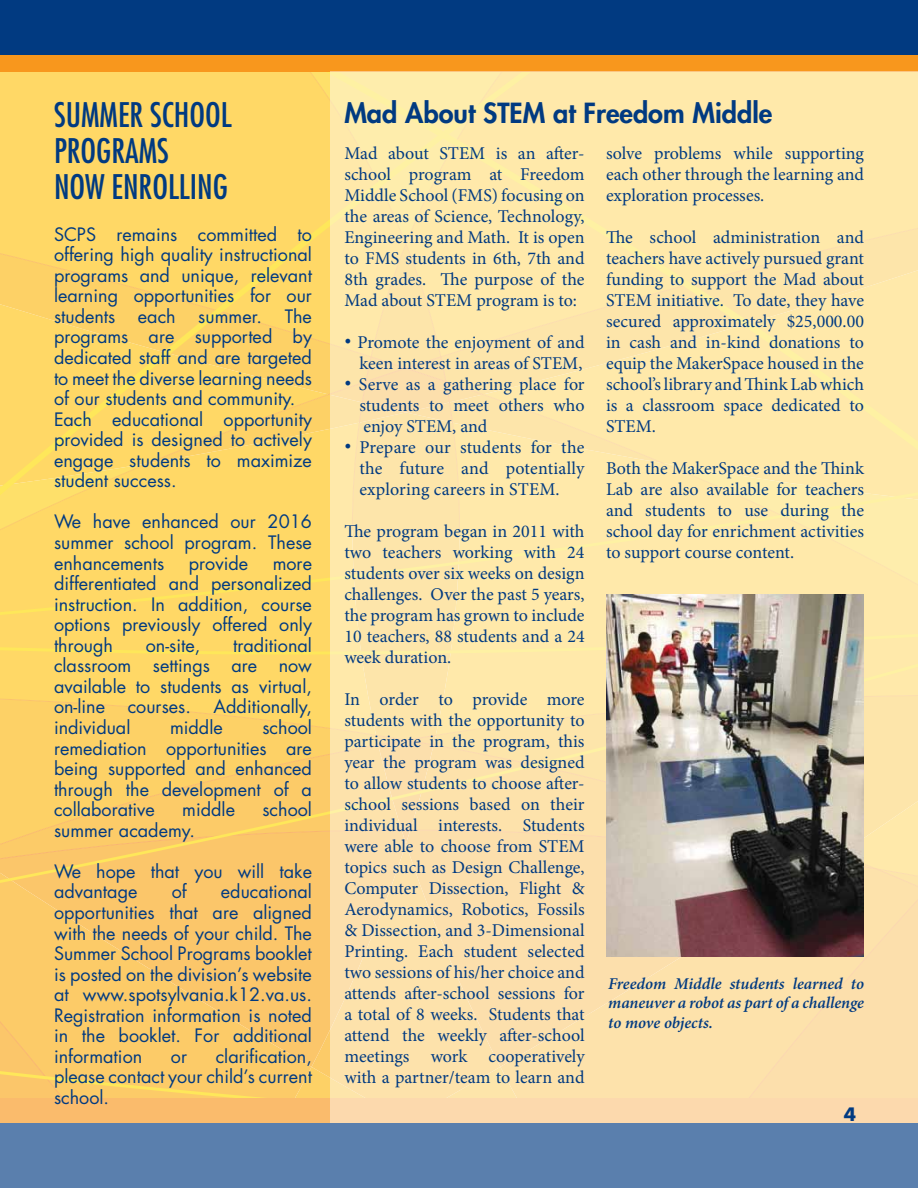
<style>
.page{position:relative;width:918px;height:1188px;background:#fff}
.page>*{position:absolute;margin:0;border:0;box-sizing:border-box;transform-origin:0 0}
.t1{font:condensed 33px/36px "Futura";color:#013a81}
.t2{font:800 27px "Futura";color:#013a81}
.t3{font:18px/21px "Minion Pro";color:#013a81;text-align:justify}
.t4{font:18px/20.5px "Futura";color:#013a81;text-align:justify}
.t5{font:700 18px "Futura";color:#013a81}
.t6{font:italic 600 16.5px/19.5px "Minion Pro";letter-spacing:-.005em;color:#013a81;text-align:justify}
</style>
<div class="page">
<div style="left:0;top:948px;width:330px;height:151px;background:#fccb68"></div>
<div style="left:0;top:891px;width:330px;height:57px;background:#fbc66a"></div>
<svg style="left:0;top:71px;width:330px;height:820px;background:#fdd166"></svg>
<div style="left:0;top:131px;width:330px;height:498px;background:#ffd866"></div>
<div style="left:0;top:1123px;width:918px;height:65px;background:#5a7fad"></div>
<div style="left:0;top:1099px;width:918px;height:24px;background:#fabb6c"></div>
<div style="left:0;top:55px;width:918px;height:16px;background:#f8971d"></div>
<div style="left:330px;top:71px;width:588px;height:1052px;background:#fee9aa"></div>
<div style="left:0;top:0;width:918px;height:55px;background:#013a81"></div>
<img style="left:606px;top:594px;width:258px;height:363px">
<p class="t1" style="left:54px;top:97px;width:179px">SUMMER SCHOOL</p>
<p class="t2" style="left:344px;top:96px;width:430px">Mad About STEM at Freedom Middle</p>
<h1 class="t1" style="left:54px;top:133px;width:175px">PROGRAMS<br>NOW ENROLLING</h1>
<p class="t4" style="left:54px;top:224px;width:260px">SCPS remains committed to offering high quality instructional programs and unique, relevant learning opportunities for our students</p>
<p class="t3" style="left:606px;top:143px;width:260px">solve problems while supporting each other through the learning and exploration processes.</p>
<p class="t3" style="left:606px;top:227px;width:260px">The school administration and teachers have actively pursued grant funding to support the Mad about STEM initiative. To date, they have secured approximately $25,000.00 in cash and in-kind donations to equip the MakerSpace housed in the school’s library and Think Lab which is a classroom space dedicated to STEM.</p>
<p class="t3" style="left:606px;top:458px;width:260px">Both the MakerSpace and the Think Lab are also available for teachers and students to use during the school day for enrichment activities to support course content.</p>
<p class="t3" style="left:344px;top:143px;width:242px">Mad about STEM is an after&shy;school program at Freedom Middle School (FMS) focusing on the areas of Science, Technology, Engineering and Math. It is open to FMS students in 6th, 7th and 8th grades. The purpose of the Mad about STEM program is to:</p>
<p class="t3" style="left:344px;top:332px;width:242px;text-align:right">• Promote the enjoyment of and keen interest in areas of STEM,</p>
<p class="t3" style="left:359px;top:374px;width:227px;text-indent:-15px">• Serve as a gathering place for students to meet others who enjoy STEM, and</p>
<p class="t3" style="left:359px;top:437px;width:227px;text-indent:-15px">• Prepare our students for the the future and potentially exploring careers in STEM.</p>
<p class="t3" style="left:344px;top:521px;width:242px">The program began in 2011 with two teachers working with 24 students over six weeks on design challenges. Over the past 5 years, the program has grown to include 10 teachers, 88 students and a 24 week duration.</p>
<p class="t3" style="left:344px;top:689px;width:242px">In order to provide more students with the opportunity to participate in the program, this year the program was designed to allow students to choose after&shy;school sessions based on their individual interests. Students were able to choose from STEM topics such as Design Challenge, Computer Dissection, Flight &amp; Aerodynamics, Robotics, Fossils &amp; Dissection, and 3-Dimensional Printing. Each student selected two sessions of his/her choice and attends after-school sessions for a total of 8 weeks. Students that attend the weekly after-school meetings work cooperatively with a partner/team to learn and</p>
<p class="t4" style="left:54px;top:306px;width:260px;text-align:left;text-indent:231px">The programs are supported by dedicated staff and are targeted to meet the diverse learning needs of our students and community.<br>Each educational opportunity provided is designed to actively engage students to maximize student success.</p>
<p class="t4" style="left:54px;top:512px;width:260px">We have enhanced our 2016 summer school program. These enhancements</p>
<p class="t4" style="left:138px;top:306px;width:39px">each</p>
<p class="t4" style="left:198px;top:306px;width:65px">summer.</p>
<p class="t4" style="left:189px;top:553px;width:61px">provide</p>
<p class="t4" style="left:54px;top:553px;width:260px;text-indent:219px">more differentiated and personalized instruction. In addition, course options previously offered only through</p>
<p class="t4" style="left:54px;top:635px;width:260px;text-indent:179px">traditional classroom settings are now available to students as virtual, on-line</p>
<p class="t4" style="left:146px;top:635px;width:56px">on-site,</p>
<p class="t4" style="left:128px;top:697px;width:65px">courses.</p>
<p class="t4" style="left:214px;top:697px;width:100px">Additionally,</p>
<p class="t4" style="left:54px;top:717px;width:78px">individual</p>
<p class="t4" style="left:170px;top:717px;width:54px">middle</p>
<p class="t4" style="left:54px;top:717px;width:259px;text-indent:208px">school remediation opportunities are being supported and enhanced through the development of a collaborative</p>
<p class="t4" style="left:182px;top:799px;width:54px">middle</p>
<p class="t4" style="left:262px;top:799px;width:51px">school</p>
<p class="t4" style="left:54px;top:820px;width:142px">summer academy.</p>
<p class="t4" style="left:54px;top:861px;width:260px">We hope that you will take advantage</p>
<p class="t4" style="left:172px;top:882px;width:17px">of</p>
<p class="t4" style="left:54px;top:882px;width:260px;text-indent:167px">educational opportunities that are aligned with the needs of your child. The Summer School Programs booklet is posted on the division’s website at www.spotsylvania.k12.va.us.<br>Registration information is noted in the booklet. For additional information</p>
<p class="t6" style="left:608px;top:973px;width:257px">Freedom Middle students learned to maneuver a robot as part of a challenge to move objects.</p>
<p class="t4" style="left:54px;top:1046px;width:260px;text-indent:162px">clarification, please contact your child’s current school.</p>
<p class="t4" style="left:171px;top:1046px;width:18px">or</p>
<p class="t5" style="left:844px;top:1103px;width:14px">4</p>
</div>
